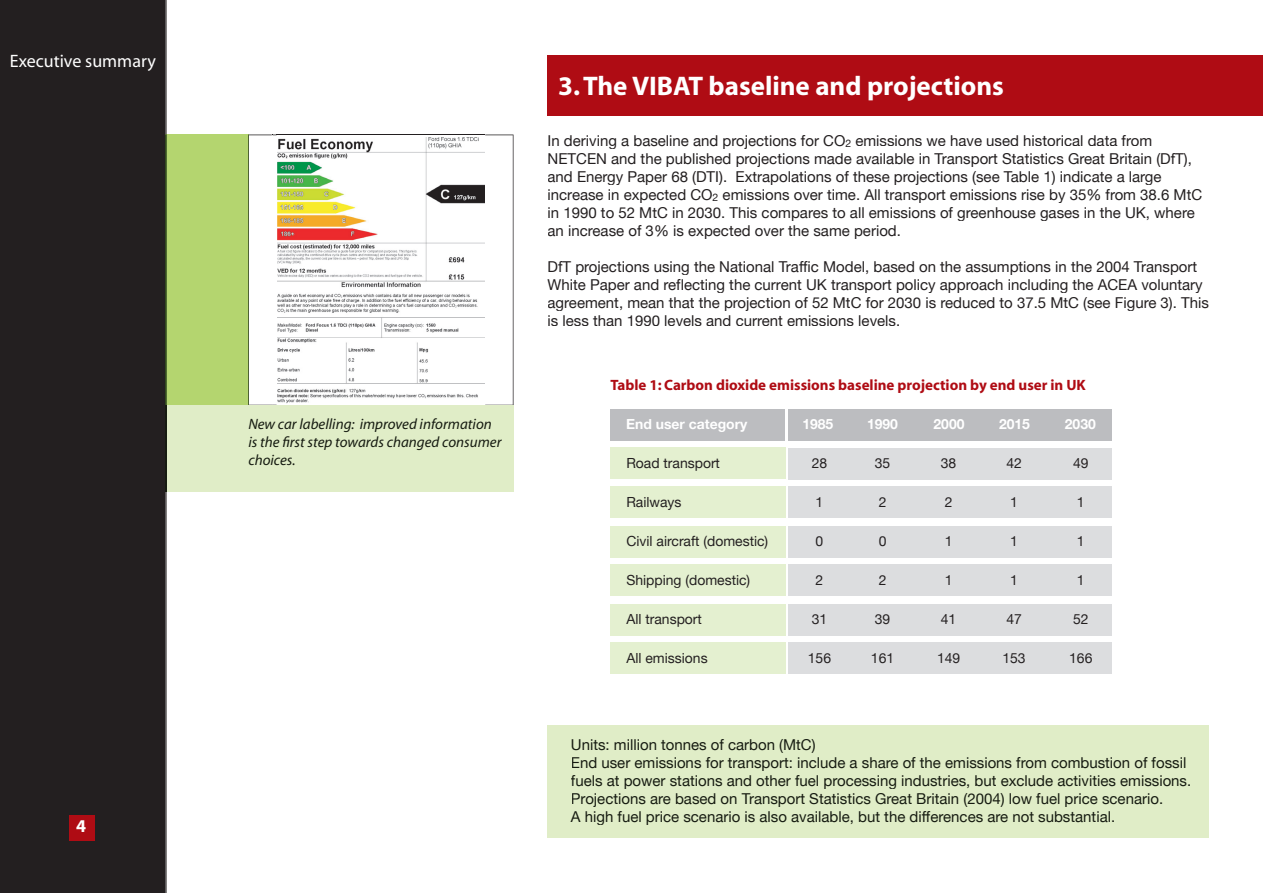
<style>
.page{position:relative;width:1263px;height:893px;background:#fff}
.page>*{position:absolute;margin:0;border:0;box-sizing:border-box;transform-origin:0 0}
.t1{font:700 27px "Myriad";color:#fff}
.t2{font:18px "Myriad";color:#fff}
.t3{font:700 18px "Myriad";color:#fff}
.t4{font:15px/18px "Helvetica Neue";color:#231f20}
.t5{font:15px/18px "Helvetica Neue";color:#161b11}
.t6{font:italic 15px/18px "Myriad";color:#161b11}
.t7{font:700 15px "Myriad";color:#af0c14}
.t8{font:13.95px "Helvetica Neue";color:#231f20}
.t9{font:700 13.95px "Helvetica Neue";color:#fff}
</style>
<div class="page">
<div style="left:0;top:0;width:160px;height:893px;background:#231f20"></div>
<div style="left:69px;top:815px;width:26px;height:26px;background:#af0c14"></div>
<div style="left:548px;top:725px;width:661px;height:113px;background:#e0edc7"></div>
<div style="left:548px;top:55px;width:715px;height:61px;background:#af0c14"></div>
<div style="left:165px;top:134px;width:84px;height:271px;background:#b4d56f"></div>
<img style="left:277px;top:137px;width:208px;height:266px">
<svg style="left:272px;top:134px;width:213px;height:1px"></svg>
<hr style="left:277px;top:135px;width:208px;height:1px;background:#231f20">
<svg style="left:248px;top:135px;width:29px;height:270px"></svg>
<svg style="left:485px;top:135px;width:29px;height:270px"></svg>
<div style="left:165px;top:405px;width:348px;height:87px;background:#e0edc7"></div>
<div style="left:160px;top:0;width:5px;height:893px;background:#231f20"></div>
<svg style="left:165px;top:0;width:2px;height:893px;background:#596050"></svg>
<div style="left:610px;top:448px;width:175px;height:31px;background:#e4f0d0"></div>
<div style="left:610px;top:410px;width:175px;height:31px;background:#bcbdc0"></div>
<div style="left:788px;top:410px;width:323px;height:31px;background:#bcbdc0"></div>
<div style="left:610px;top:487px;width:175px;height:31px;background:#e4f0d0"></div>
<div style="left:610px;top:526px;width:175px;height:31px;background:#e4f0d0"></div>
<div style="left:610px;top:565px;width:175px;height:31px;background:#e4f0d0"></div>
<div style="left:610px;top:604px;width:175px;height:31px;background:#e4f0d0"></div>
<div style="left:610px;top:643px;width:175px;height:31px;background:#e4f0d0"></div>
<div style="left:788px;top:448px;width:323px;height:31px;background:#dcdddf"></div>
<div style="left:788px;top:487px;width:323px;height:31px;background:#dcdddf"></div>
<div style="left:788px;top:526px;width:323px;height:31px;background:#dcdddf"></div>
<div style="left:788px;top:565px;width:323px;height:31px;background:#dcdddf"></div>
<div style="left:788px;top:604px;width:323px;height:31px;background:#dcdddf"></div>
<div style="left:788px;top:643px;width:323px;height:31px;background:#dcdddf"></div>
<p class="t2" style="left:10px;top:52px;width:147px">Executive summary</p>
<p class="t3" style="left:76px;top:817px;width:11px">4</p>
<h1 class="t1" style="left:558px;top:72px;width:447px">3. The VIBAT baseline and projections</h1>
<p class="t4" style="left:548px;top:131px;width:656px">In deriving a baseline and projections for CO<sub>2</sub> emissions we have used historical data from NETCEN and the published projections made available in Transport Statistics Great Britain (DfT), and Energy Paper 68 (DTI). Extrapolations of these projections (see Table 1) indicate a large increase in expected CO<sub>2</sub> emissions over time. All transport emissions rise by 35% from 38.6 MtC in 1990 to 52 MtC in 2030. This compares to all emissions of greenhouse gases in the UK, where an increase of 3% is expected over the same period.</p>
<p class="t4" style="left:548px;top:257px;width:663px">DfT projections using the National Traffic Model, based on the assumptions in the 2004 Transport White Paper and reflecting the current UK transport policy approach including the ACEA voluntary agreement, mean that the projection of 52 MtC for 2030 is reduced to 37.5 MtC (see Figure 3). This is less than 1990 levels and current emissions levels.</p>
<p class="t7" style="left:610px;top:377px;width:477px">Table 1: Carbon dioxide emissions baseline projection by end user in UK</p>
<p class="t6" style="left:248px;top:416px;width:255px">New car labelling: improved information is the first step towards changed consumer choices.</p>
<p class="t9" style="left:626px;top:415px;width:123px">End user category</p>
<p class="t9" style="left:802px;top:416px;width:32px">1985</p>
<p class="t9" style="left:867px;top:416px;width:32px">1990</p>
<p class="t9" style="left:933px;top:416px;width:32px">2000</p>
<p class="t9" style="left:999px;top:416px;width:32px">2015</p>
<p class="t9" style="left:1065px;top:416px;width:32px">2030</p>
<p class="t8" style="left:626px;top:454px;width:95px">Road transport</p>
<p class="t8" style="left:626px;top:493px;width:57px">Railways</p>
<p class="t8" style="left:626px;top:532px;width:143px">Civil aircraft (domestic)</p>
<p class="t8" style="left:626px;top:571px;width:125px">Shipping (domestic)</p>
<p class="t8" style="left:626px;top:610px;width:77px">All transport</p>
<p class="t8" style="left:626px;top:649px;width:83px">All emissions</p>
<p class="t8" style="left:1073px;top:454px;width:17px">49</p>
<p class="t8" style="left:1077px;top:493px;width:9px">1</p>
<p class="t8" style="left:1077px;top:532px;width:9px">1</p>
<p class="t8" style="left:1077px;top:571px;width:9px">1</p>
<p class="t8" style="left:1073px;top:610px;width:17px">52</p>
<p class="t8" style="left:1069px;top:649px;width:25px">166</p>
<p class="t8" style="left:812px;top:454px;width:17px">28</p>
<p class="t8" style="left:816px;top:493px;width:9px">1</p>
<p class="t8" style="left:816px;top:532px;width:9px">0</p>
<p class="t8" style="left:816px;top:571px;width:9px">2</p>
<p class="t8" style="left:812px;top:610px;width:17px">31</p>
<p class="t8" style="left:808px;top:649px;width:25px">156</p>
<p class="t8" style="left:875px;top:454px;width:17px">35</p>
<p class="t8" style="left:879px;top:493px;width:9px">2</p>
<p class="t8" style="left:879px;top:532px;width:9px">0</p>
<p class="t8" style="left:879px;top:571px;width:9px">2</p>
<p class="t8" style="left:875px;top:610px;width:17px">39</p>
<p class="t8" style="left:871px;top:649px;width:25px">161</p>
<p class="t8" style="left:941px;top:454px;width:17px">38</p>
<p class="t8" style="left:945px;top:493px;width:9px">2</p>
<p class="t8" style="left:945px;top:532px;width:9px">1</p>
<p class="t8" style="left:945px;top:571px;width:9px">1</p>
<p class="t8" style="left:941px;top:610px;width:17px">41</p>
<p class="t8" style="left:937px;top:649px;width:25px">149</p>
<p class="t8" style="left:1006px;top:454px;width:17px">42</p>
<p class="t8" style="left:1010px;top:493px;width:9px">1</p>
<p class="t8" style="left:1010px;top:532px;width:9px">1</p>
<p class="t8" style="left:1010px;top:571px;width:9px">1</p>
<p class="t8" style="left:1006px;top:610px;width:17px">47</p>
<p class="t8" style="left:1002px;top:649px;width:25px">153</p>
<p class="t5" style="left:571px;top:735px;width:622px">Units: million tonnes of carbon (MtC)<br>End user emissions for transport: include a share of the emissions from combustion of fossil fuels at power stations and other fuel processing industries, but exclude activities emissions.<br>Projections are based on Transport Statistics Great Britain (2004) low fuel price scenario.<br>A high fuel price scenario is also available, but the differences are not substantial.</p>
</div>
